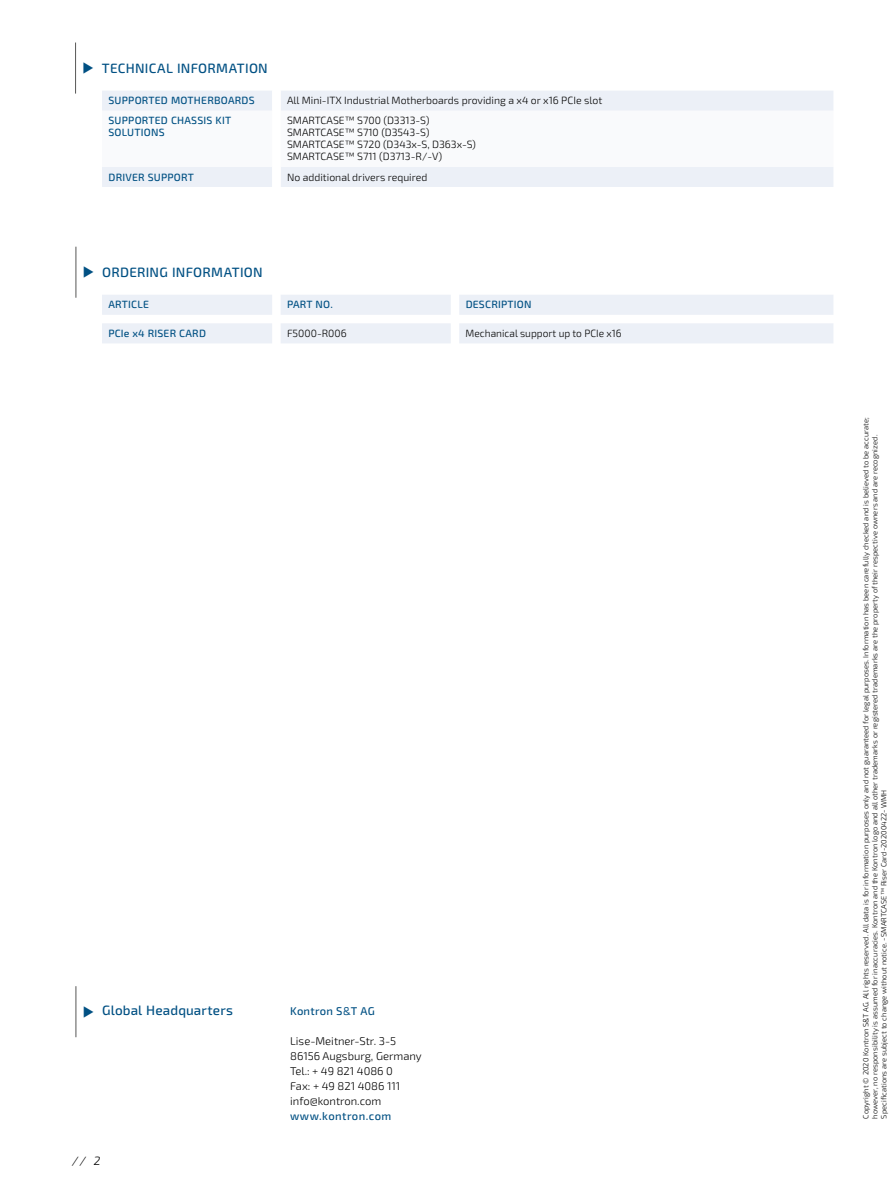
<style>
.page{position:relative;width:893px;height:1191px;background:#fff}
.page>*{position:absolute;margin:0;border:0;box-sizing:border-box;transform-origin:0 0}
.t1{font:500 13.5px "Sn T";letter-spacing:.02em;color:#005083}
.t2{font:italic 300 12px "Sn T";color:#000}
.t3{font:300 11.25px/15px "Sn T";color:#000}
.t4{font:500 11.25px "Sn T";letter-spacing:.03em;color:#005083}
.t5{font:300 10.5px/12px "Sn T";color:#000}
.t6{font:500 10.5px/12px "Sn T";letter-spacing:.02em;color:#005083}
.t7{font:300 7.5px/9px "Sn T";letter-spacing:.01em;color:#000}
.s1{font-weight:400}
</style>
<div class="page">
<hr style="left:76px;top:986px;width:1px;height:51px;background:#575756">
<hr style="left:76px;top:247px;width:1px;height:51px;background:#575756">
<svg style="left:102px;top:295px;width:731px;height:48px"></svg>
<hr style="left:75px;top:43px;width:1px;height:51px;background:#575756">
<svg style="left:102px;top:91px;width:731px;height:96px"></svg>
<h1 class="t1" style="left:102px;top:60px;width:168px">TECHNICAL INFORMATION</h1>
<h3 class="t6" style="left:108px;top:95px;width:148px">SUPPORTED MOTHERBOARDS</h3>
<h3 class="t5" style="left:287px;top:95px;width:317px">All Mini-ITX Industrial Motherboards providing a x4 or x16 PCIe slot</h3>
<h3 class="t6" style="left:108px;top:115px;width:124px">SUPPORTED CHASSIS KIT<br>SOLUTIONS</h3>
<h3 class="t5" style="left:287px;top:115px;width:191px">SMARTCASE™ S700 (D3313-S)<br>SMARTCASE™ S710 (D3543-S)<br>SMARTCASE™ S720 (D343x-S, D363x-S)<br>SMARTCASE™ S711 (D3713-R/-V)</h3>
<h3 class="t6" style="left:108px;top:171px;width:87px">DRIVER SUPPORT</h3>
<h3 class="t5" style="left:287px;top:171px;width:142px">No additional drivers required</h3>
<h1 class="t1" style="left:102px;top:264px;width:162px">ORDERING INFORMATION</h1>
<h3 class="t6" style="left:108px;top:299px;width:42px">ARTICLE</h3>
<h3 class="t6" style="left:287px;top:299px;width:47px">PART NO.</h3>
<h3 class="t6" style="left:466px;top:299px;width:67px">DESCRIPTION</h3>
<h3 class="t6" style="left:108px;top:327px;width:99px">PCIe x4 RISER CARD</h3>
<h3 class="t5" style="left:287px;top:327px;width:61px">F5000-R006</h3>
<h3 class="t5" style="left:466px;top:327px;width:158px">Mechanical support up to PCIe x16</h3>
<h1 class="t1" style="left:102px;top:1002px;width:132px">Global Headquarters</h1>
<h2 class="t2" style="left:72px;top:1153px;width:30px">// 2</h2>
<h3 class="t4" style="left:290px;top:1004px;width:86px">Kontron S<span class="s1">&amp;</span>T AG</h3>
<h3 class="t3" style="left:290px;top:1033px;width:133px">Lise-Meitner-Str. 3-5<br>86156 Augsburg, Germany<br>Tel.: + 49 821 4086 0<br>Fax: + 49 821 4086 111 info@kontron.com</h3>
<h3 class="t4" style="left:290px;top:1109px;width:103px">www.kontron.com</h3>
<p class="t7" style="left:862px;top:1118px;width:703px;rotate:-90deg">Copyright © 2020 Kontron S&amp;T AG. All rights reserved. All data is for information purposes only and not guaranteed for legal purposes. Information has been carefully checked and is believed to be accurate; however, no responsibility is assumed for inaccuracies. Kontron and the Kontron logo and all other trademarks or registered trademarks are the property of their respective owners and are recognized.<br>Specifications are subject to change without notice. -SMARTCASE™ Riser Card-20200422-WMH</p>
</div>
